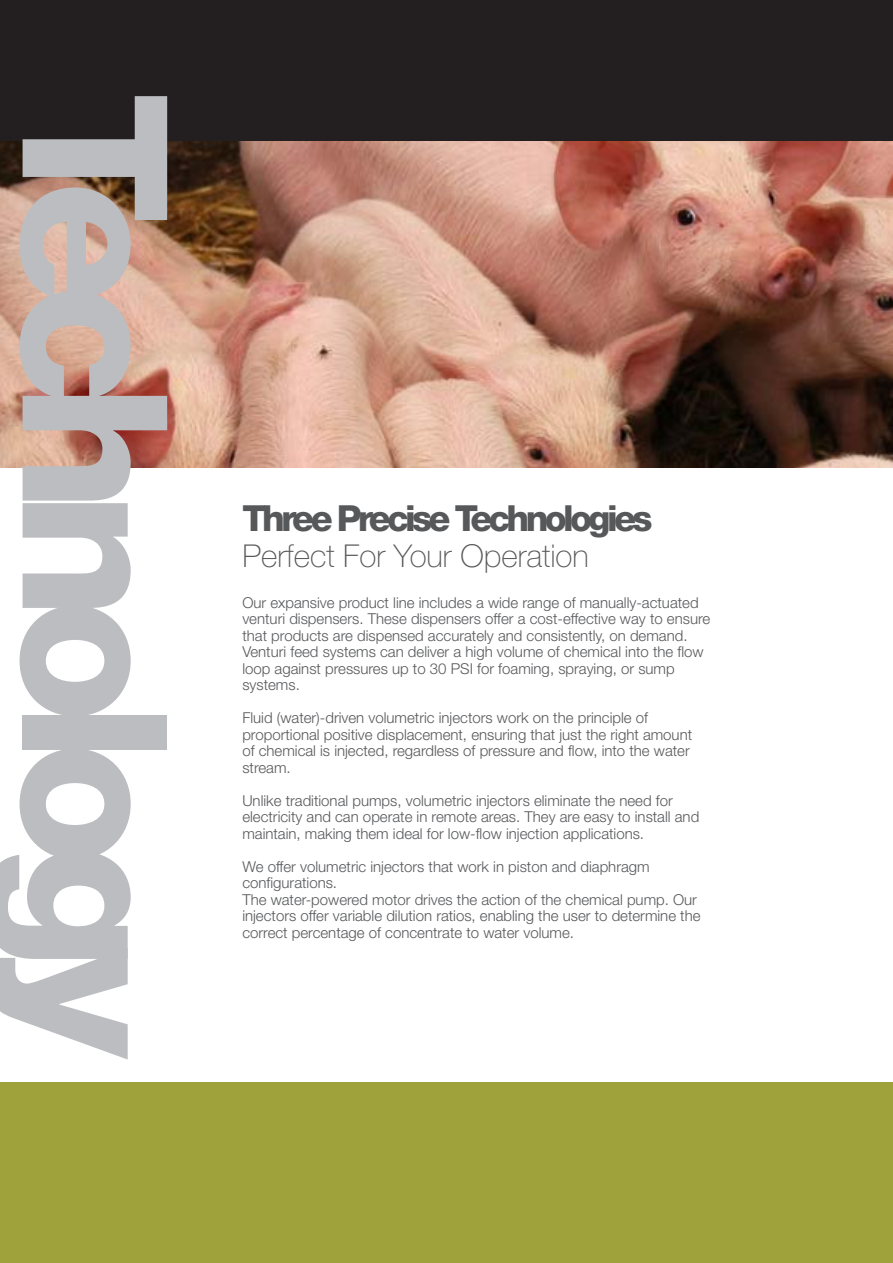
<style>
.page{position:relative;width:893px;height:1263px;background:#fff}
.page>*{position:absolute;margin:0;border:0;box-sizing:border-box;transform-origin:0 0}
.Page_Heading_White{font:800 202.5px "Helvetica Neue";letter-spacing:-.1em;color:#bcbdc0}
.t1{font:800 36px "Helvetica Neue";letter-spacing:-.1em;color:#57585a}
.t2{font:100 31.5px "Helvetica Neue";color:#57585a}
.t3{font:300 15px/16.5px "Helvetica Neue";color:#57585a}
</style>
<div class="page">
<img style="left:0;top:141px;width:893px;height:327px">
<div style="left:0;top:1082px;width:893px;height:181px;background:#9fa13b"></div>
<div style="left:0;top:0;width:893px;height:141px;background:#231f20"></div>
<p class="Page_Heading_White" style="left:215px;top:92px;width:970px;rotate:90deg">Technology</p>
<p class="t1" style="left:242px;top:496px;width:412px">Three Precise Technologies</p>
<p class="t2" style="left:242px;top:538px;width:348px">Perfect For Your Operation</p>
<p class="t3" style="left:242px;top:594px;width:469px">Our expansive product line includes a wide range of manually-actuated venturi dispensers. These dispensers offer a cost-effective way to ensure that products are dispensed accurately and consistently, on demand.<br>Venturi feed systems can deliver a high volume of chemical into the flow loop against pressures up to 30 PSI for foaming, spraying, or sump systems.</p>
<p class="t3" style="left:242px;top:709px;width:451px">Fluid (water)-driven volumetric injectors work on the principle of proportional positive displacement, ensuring that just the right amount of chemical is injected, regardless of pressure and flow, into the water stream.</p>
<p class="t3" style="left:242px;top:792px;width:458px">Unlike traditional pumps, volumetric injectors eliminate the need for electricity and can operate in remote areas. They are easy to install and maintain, making them ideal for low-flow injection applications.</p>
<p class="t3" style="left:242px;top:858px;width:460px">We offer volumetric injectors that work in piston and diaphragm configurations.<br>The water-powered motor drives the action of the chemical pump. Our injectors offer variable dilution ratios, enabling the user to determine the correct percentage of concentrate to water volume.</p>
</div>
